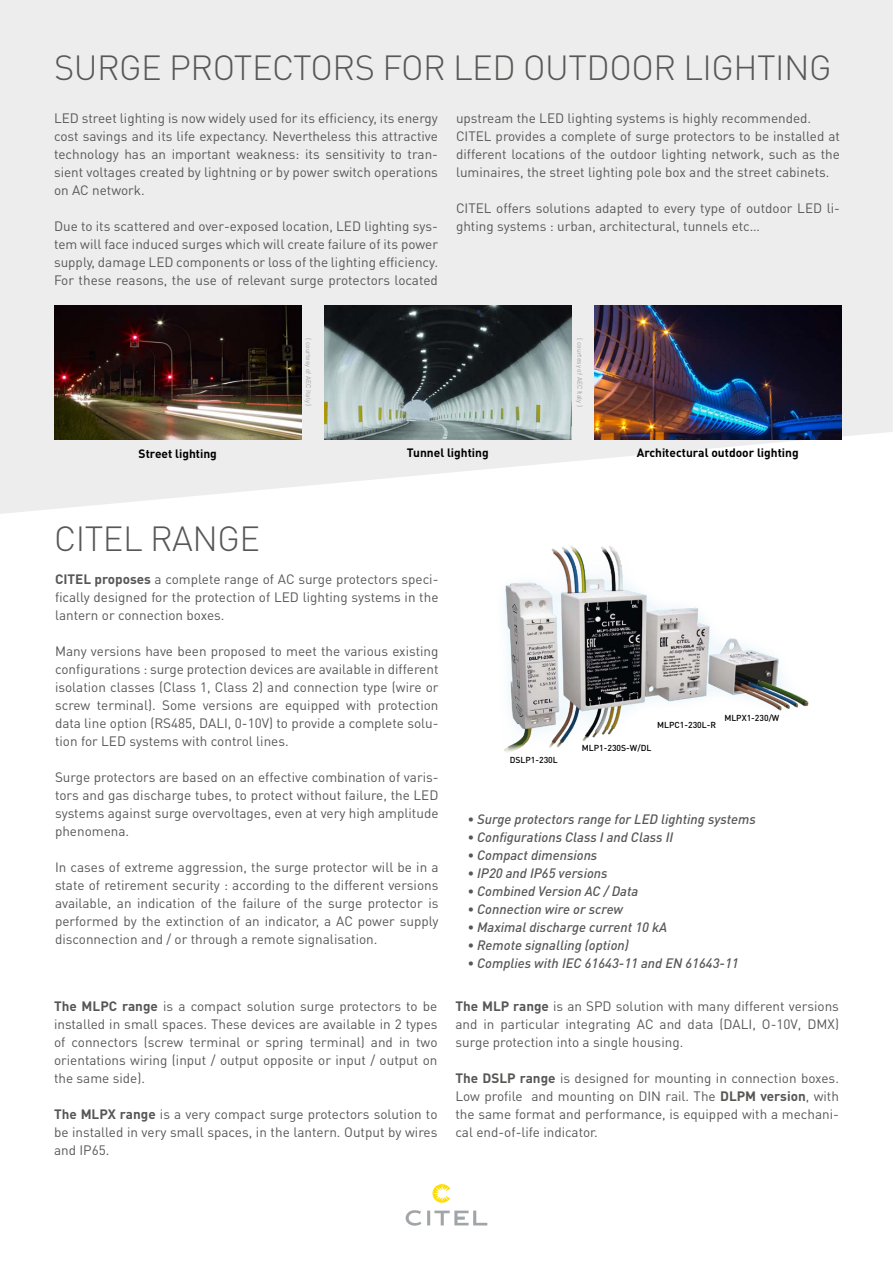
<style>
.page{position:relative;width:893px;height:1263px;background:#fff}
.page>*{position:absolute;margin:0;border:0;box-sizing:border-box;transform-origin:0 0}
.t1{font:300 34.5px "DIN Pro";letter-spacing:-.015em;color:#575756}
.t2{font:13.5px/18px "DIN Pro";color:#575756;text-align:justify}
.t3{font:italic 500 13.5px "DIN Pro";color:#575756}
.t4{font:700 12px "DIN Pro";color:#000}
.t5{font:500 8.55px "DIN Pro";color:#000}
.t6{font:6.75px "DIN Pro";color:#9c9e9e}
.s1{font-weight:700}
</style>
<div class="page">
<svg style="left:0;top:0;width:893px;height:514px;fill:#ededed"></svg>
<svg style="left:432px;top:1184px;width:18px;height:19px"></svg>
<svg style="left:434px;top:1210px;width:53px;height:15px"></svg>
<hr style="left:427px;top:1210px;width:3px;height:15px;background:#a1a5a7">
<svg style="left:406px;top:1210px;width:15px;height:16px"></svg>
<img style="left:54px;top:306px;width:247px;height:133px">
<img style="left:594px;top:306px;width:247px;height:133px">
<img style="left:324px;top:306px;width:247px;height:133px">
<img style="left:504px;top:545px;width:305px;height:207px">
<h1 class="t1" style="left:54px;top:44px;width:779px">SURGE PROTECTORS FOR LED OUTDOOR LIGHTING</h1>
<p class="t2" style="left:54px;top:108px;width:386px">LED street lighting is now widely used for its efficiency, its energy cost savings and its life expectancy. Nevertheless this attractive technology has an important weakness: its sensitivity to tran&shy;sient voltages created by lightning or by power switch operations on AC network.</p>
<p class="t2" style="left:54px;top:216px;width:386px">Due to its scattered and over-exposed location, LED lighting sys&shy;tem will face induced surges which will create failure of its power supply, damage LED components or loss of the lighting efficiency.<br>For these reasons, the use of relevant surge protectors located</p>
<p class="t2" style="left:456px;top:108px;width:386px;text-align:left">upstream the LED lighting systems is highly recommended.<br>CITEL provides a complete of surge protectors to be installed at different locations of the outdoor lighting network, such as the luminaires, the street lighting pole box and the street cabinets.</p>
<p class="t2" style="left:456px;top:198px;width:385px">CITEL offers solutions adapted to every type of outdoor LED li&shy;ghting systems : urban, architectural, tunnels etc…</p>
<p class="t6" style="left:313px;top:338px;width:70px;rotate:90deg">( courtesy of AEC Italy )</p>
<p class="t6" style="left:585px;top:338px;width:70px;rotate:90deg">( courtesy of AEC Italy )</p>
<p class="t4" style="left:139px;top:445px;width:80px">Street lighting</p>
<h1 class="t1" style="left:54px;top:515px;width:207px">CITEL RANGE</h1>
<p class="t4" style="left:407px;top:444px;width:84px">Tunnel lighting</p>
<p class="t4" style="left:637px;top:444px;width:164px">Architectural outdoor lighting</p>
<p class="t2" style="left:55px;top:569px;width:385px"><span class="s1">CITEL proposes</span> a complete range of AC surge protectors speci&shy;fically designed for the protection of LED lighting systems in the lantern or connection boxes.</p>
<p class="t2" style="left:55px;top:641px;width:385px">Many versions have been proposed to meet the various existing configurations : surge protection devices are available in different isolation classes (Class 1, Class 2) and connection type (wire or screw terminal). Some versions are equipped with protection data line option (RS485, DALI, 0-10V) to provide a complete solu&shy;tion for LED systems with control lines.</p>
<p class="t2" style="left:55px;top:767px;width:385px">Surge protectors are based on an effective combination of varis&shy;tors and gas discharge tubes, to protect without failure, the LED systems against surge overvoltages, even at very high amplitude phenomena.</p>
<p class="t2" style="left:55px;top:857px;width:385px">In cases of extreme aggression, the surge protector will be in a state of retirement security : according to the different versions available, an indication of the failure of the surge protector is performed by the extinction of an indicator, a AC power supply disconnection and / or through a remote signalisation.</p>
<p class="t2" style="left:54px;top:996px;width:385px"><span class="s1">The MLPC range</span> is a compact solution surge protectors to be installed in small spaces. These devices are available in 2 types of connectors (screw terminal or spring terminal) and in two orientations wiring (input / output opposite or input / output on the same side).</p>
<p class="t2" style="left:54px;top:1104px;width:385px"><span class="s1">The MLPX range</span> is a very compact surge protectors solution to be installed in very small spaces, in the lantern. Output by wires and IP65.</p>
<p class="t5" style="left:510px;top:754px;width:50px">DSLP1-230L</p>
<p class="t5" style="left:657px;top:719px;width:60px">MLPC1-230L-R</p>
<p class="t5" style="left:582px;top:742px;width:71px">MLP1-230S-W/DL</p>
<p class="t5" style="left:724px;top:712px;width:57px">MLPX1-230/W</p>
<p class="t3" style="left:468px;top:810px;width:290px">• Surge protectors range for LED lighting systems</p>
<p class="t3" style="left:468px;top:828px;width:207px">• Configurations Class I and Class II</p>
<p class="t3" style="left:468px;top:846px;width:131px">• Compact dimensions</p>
<p class="t3" style="left:468px;top:864px;width:142px">• IP20 and IP65 versions</p>
<p class="t3" style="left:468px;top:882px;width:172px">• Combined Version AC / Data</p>
<p class="t3" style="left:468px;top:900px;width:157px">• Connection wire or screw</p>
<p class="t3" style="left:468px;top:918px;width:201px">• Maximal discharge current 10 kA</p>
<p class="t3" style="left:468px;top:936px;width:163px">• Remote signalling (option)</p>
<p class="t3" style="left:468px;top:954px;width:273px">• Complies with IEC 61643-11 and EN 61643-11</p>
<p class="t2" style="left:455px;top:996px;width:385px"><span class="s1">The MLP range</span> is an SPD solution with many different versions and in particular integrating AC and data (DALI, O-10V, DMX) surge protection into a single housing.</p>
<p class="t2" style="left:455px;top:1068px;width:385px"><span class="s1">The DSLP range</span> is designed for mounting in connection boxes.<br>Low profile and mounting on DIN rail. The <span class="s1">DLPM version</span>, with the same format and performance, is equipped with a mechani&shy;cal end-of-life indicator.</p>
</div>
